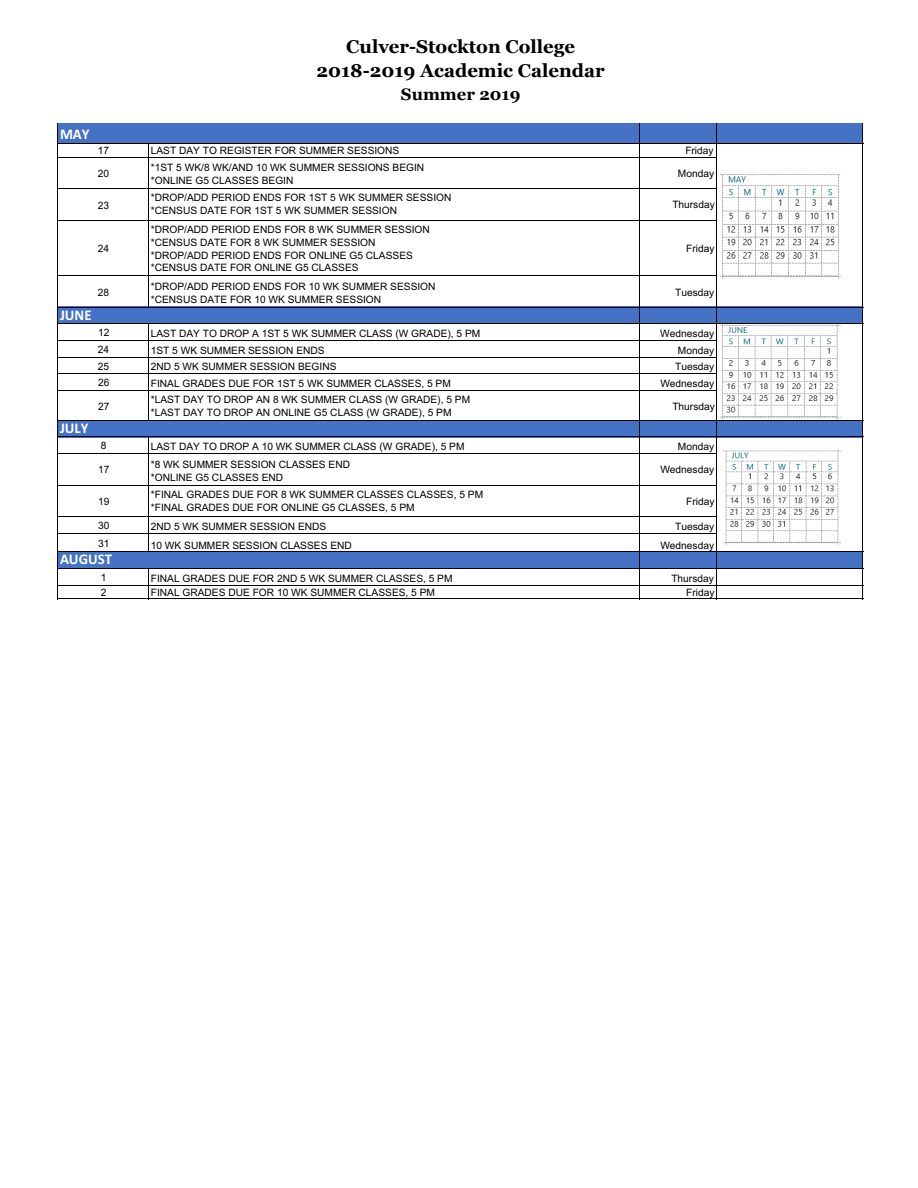
<style>
.page{position:relative;width:918px;height:1188px;background:#fff}
.page>*{position:absolute;margin:0;border:0;box-sizing:border-box;transform-origin:0 0}
.t1{font:700 18.6px "Georgia";color:#000}
.t2{font:700 16.65px "Georgia";color:#000}
.t3{font:700 14.85px "Calibri";color:#fff}
.t4{font:10.2px/12.9px "Arial";color:#000}
</style>
<div class="page">
<div style="left:57px;top:123px;width:806px;height:21px;background:#4472c4"></div>
<div style="left:57px;top:307px;width:806px;height:17px;background:#4472c4"></div>
<div style="left:57px;top:420px;width:806px;height:17px;background:#4472c4"></div>
<div style="left:57px;top:551px;width:806px;height:18px;background:#4472c4"></div>
<hr style="left:148px;top:144px;width:1px;height:164px;background:#000">
<hr style="left:148px;top:324px;width:1px;height:97px;background:#000">
<hr style="left:148px;top:437px;width:1px;height:115px;background:#000">
<hr style="left:57px;top:123px;width:1px;height:476px;background:#000">
<hr style="left:639px;top:123px;width:1px;height:476px;background:#000">
<hr style="left:716px;top:123px;width:1px;height:476px;background:#000">
<hr style="left:862px;top:123px;width:1px;height:476px;background:#000">
<hr style="left:148px;top:569px;width:1px;height:30px;background:#000">
<hr style="left:58px;top:143px;width:805px;height:1px;background:#000">
<hr style="left:58px;top:157px;width:659px;height:1px;background:#000">
<hr style="left:58px;top:188px;width:659px;height:1px;background:#000">
<hr style="left:58px;top:220px;width:659px;height:1px;background:#000">
<hr style="left:58px;top:275px;width:659px;height:1px;background:#000">
<hr style="left:58px;top:307px;width:805px;height:1px;background:#000">
<hr style="left:58px;top:323px;width:805px;height:1px;background:#000">
<hr style="left:58px;top:340px;width:659px;height:1px;background:#000">
<hr style="left:58px;top:357px;width:659px;height:1px;background:#000">
<hr style="left:58px;top:373px;width:659px;height:1px;background:#000">
<hr style="left:58px;top:390px;width:659px;height:1px;background:#000">
<hr style="left:58px;top:420px;width:805px;height:1px;background:#000">
<hr style="left:58px;top:436px;width:805px;height:1px;background:#000">
<hr style="left:58px;top:453px;width:659px;height:1px;background:#000">
<hr style="left:58px;top:485px;width:659px;height:1px;background:#000">
<hr style="left:58px;top:516px;width:659px;height:1px;background:#000">
<hr style="left:58px;top:533px;width:659px;height:1px;background:#000">
<hr style="left:58px;top:551px;width:805px;height:1px;background:#000">
<hr style="left:58px;top:568px;width:805px;height:1px;background:#000">
<hr style="left:58px;top:585px;width:805px;height:1px;background:#000">
<hr style="left:58px;top:599px;width:805px;height:1px;background:#000">
<img style="left:720px;top:325px;width:120px;height:95px">
<img style="left:724px;top:450px;width:116px;height:94px">
<img style="left:721px;top:174px;width:119px;height:105px">
<p class="t1" style="left:346px;top:32px;width:230px">Culver-Stockton College</p>
<p class="t1" style="left:317px;top:56px;width:290px">2018-2019 Academic Calendar</p>
<p class="t2" style="left:401px;top:82px;width:121px">Summer 2019</p>
<p class="t3" style="left:60px;top:124px;width:31px">MAY</p>
<p class="t4" style="left:98px;top:144px;width:13px">17</p>
<p class="t4" style="left:151px;top:144px;width:250px">LAST DAY TO REGISTER FOR SUMMER SESSIONS</p>
<p class="t4" style="left:685px;top:144px;width:30px">Friday</p>
<p class="t4" style="left:98px;top:167px;width:13px">20</p>
<p class="t4" style="left:151px;top:161px;width:275px">*1ST 5 WK/8 WK/AND 10 WK SUMMER SESSIONS BEGIN *ONLINE G5 CLASSES BEGIN</p>
<p class="t4" style="left:678px;top:167px;width:38px">Monday</p>
<p class="t4" style="left:98px;top:198px;width:13px">23</p>
<p class="t4" style="left:151px;top:191px;width:302px">*DROP/ADD PERIOD ENDS FOR 1ST 5 WK SUMMER SESSION *CENSUS DATE FOR 1ST 5 WK SUMMER SESSION</p>
<p class="t4" style="left:672px;top:198px;width:44px">Thursday</p>
<p class="t4" style="left:98px;top:242px;width:13px">24</p>
<p class="t4" style="left:151px;top:222px;width:281px">*DROP/ADD PERIOD ENDS FOR 8 WK SUMMER SESSION *CENSUS DATE FOR 8 WK SUMMER SESSION *DROP/ADD PERIOD ENDS FOR ONLINE G5 CLASSES *CENSUS DATE FOR ONLINE G5 CLASSES</p>
<p class="t4" style="left:686px;top:242px;width:30px">Friday</p>
<p class="t4" style="left:98px;top:285px;width:13px">28</p>
<p class="t4" style="left:151px;top:280px;width:286px">*DROP/ADD PERIOD ENDS FOR 10 WK SUMMER SESSION *CENSUS DATE FOR 10 WK SUMMER SESSION</p>
<p class="t4" style="left:675px;top:285px;width:41px">Tuesday</p>
<p class="t4" style="left:98px;top:326px;width:13px">12</p>
<p class="t4" style="left:151px;top:327px;width:331px">LAST DAY TO DROP A 1ST 5 WK SUMMER CLASS (W GRADE), 5 PM</p>
<p class="t4" style="left:660px;top:327px;width:55px">Wednesday</p>
<p class="t4" style="left:98px;top:343px;width:13px">24</p>
<p class="t4" style="left:151px;top:344px;width:175px">1ST 5 WK SUMMER SESSION ENDS</p>
<p class="t4" style="left:678px;top:344px;width:38px">Monday</p>
<p class="t4" style="left:98px;top:360px;width:13px">25</p>
<p class="t4" style="left:151px;top:360px;width:187px">2ND 5 WK SUMMER SESSION BEGINS</p>
<p class="t4" style="left:675px;top:360px;width:41px">Tuesday</p>
<p class="t4" style="left:98px;top:376px;width:13px">26</p>
<p class="t4" style="left:151px;top:377px;width:302px">FINAL GRADES DUE FOR 1ST 5 WK SUMMER CLASSES, 5 PM</p>
<p class="t4" style="left:660px;top:377px;width:55px">Wednesday</p>
<p class="t4" style="left:98px;top:399px;width:13px">27</p>
<p class="t4" style="left:151px;top:393px;width:321px">*LAST DAY TO DROP AN 8 WK SUMMER CLASS (W GRADE), 5 PM *LAST DAY TO DROP AN ONLINE G5 CLASS (W GRADE), 5 PM</p>
<p class="t4" style="left:672px;top:399px;width:44px">Thursday</p>
<p class="t4" style="left:101px;top:439px;width:7px">8</p>
<p class="t4" style="left:151px;top:440px;width:315px">LAST DAY TO DROP A 10 WK SUMMER CLASS (W GRADE), 5 PM</p>
<p class="t4" style="left:678px;top:440px;width:38px">Monday</p>
<p class="t4" style="left:98px;top:463px;width:13px">17</p>
<p class="t4" style="left:151px;top:458px;width:201px">*8 WK SUMMER SESSION CLASSES END *ONLINE G5 CLASSES END</p>
<p class="t4" style="left:660px;top:463px;width:55px">Wednesday</p>
<p class="t4" style="left:98px;top:495px;width:13px">19</p>
<p class="t4" style="left:151px;top:487px;width:334px">*FINAL GRADES DUE FOR 8 WK SUMMER CLASSES CLASSES, 5 PM *FINAL GRADES DUE FOR ONLINE G5 CLASSES, 5 PM</p>
<p class="t4" style="left:686px;top:495px;width:30px">Friday</p>
<p class="t4" style="left:98px;top:519px;width:13px">30</p>
<p class="t4" style="left:151px;top:520px;width:177px">2ND 5 WK SUMMER SESSION ENDS</p>
<p class="t4" style="left:675px;top:520px;width:41px">Tuesday</p>
<p class="t4" style="left:98px;top:537px;width:13px">31</p>
<p class="t4" style="left:151px;top:538px;width:203px">10 WK SUMMER SESSION CLASSES END</p>
<p class="t4" style="left:660px;top:538px;width:55px">Wednesday</p>
<p class="t4" style="left:101px;top:571px;width:7px">1</p>
<p class="t4" style="left:151px;top:572px;width:303px">FINAL GRADES DUE FOR 2ND 5 WK SUMMER CLASSES, 5 PM</p>
<p class="t4" style="left:671px;top:572px;width:44px">Thursday</p>
<p class="t4" style="left:101px;top:586px;width:7px">2</p>
<p class="t4" style="left:151px;top:586px;width:286px">FINAL GRADES DUE FOR 10 WK SUMMER CLASSES, 5 PM</p>
<p class="t4" style="left:686px;top:586px;width:30px">Friday</p>
<p class="t3" style="left:60px;top:304px;width:33px">JUNE</p>
<p class="t3" style="left:60px;top:417px;width:30px">JULY</p>
<p class="t3" style="left:60px;top:549px;width:54px">AUGUST</p>
</div>
